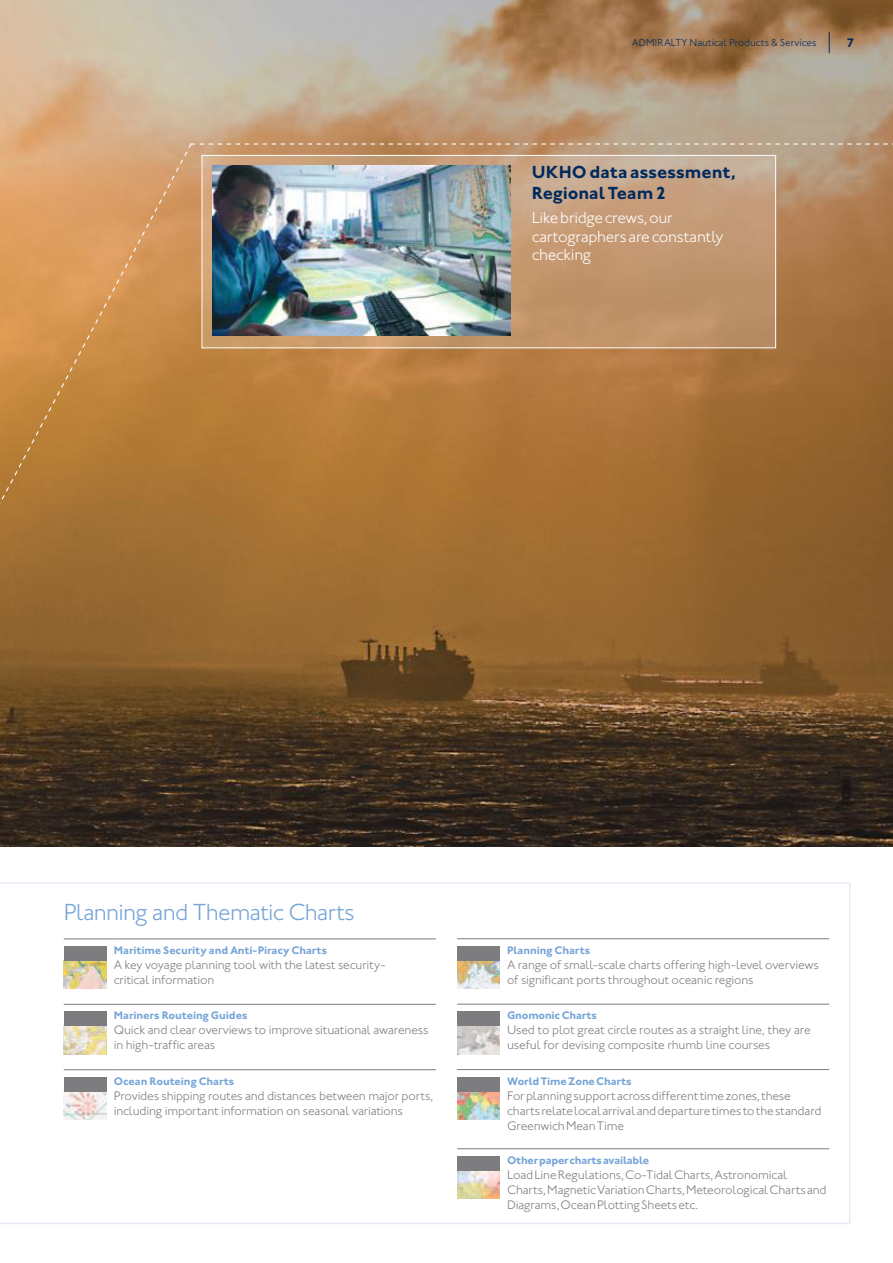
<style>
.page{position:relative;width:893px;height:1263px;background:#fff}
.page>*{position:absolute;margin:0;border:0;box-sizing:border-box;transform-origin:0 0}
.t1{font:300 24px "Johnston ITC Std";letter-spacing:-.03em;color:#75a4d7}
.t2{font:700 18px/20.7px "Johnston ITC Std";color:#002a5f}
.t3{font:300 16.5px/18.8px "Johnston ITC Std";letter-spacing:-.02em;color:#fff}
.t4{font:300 12.75px/15px "Johnston ITC Std";letter-spacing:-.015em;color:#7d7c7e}
.t5{font:700 12.75px "Johnston ITC Std";color:#002a5f}
.t6{font:700 11.25px "Johnston ITC Std";letter-spacing:-.01em;color:#75a4d7}
.t7{font:300 10.5px "Johnston ITC Std";letter-spacing:-.005em;color:#002a5f}
</style>
<div class="page">
<img style="left:0;top:0;width:893px;height:846px">
<svg style="left:829px;top:32px;width:1px;height:21px"></svg>
<svg style="left:0;top:882px;width:850px;height:342px"></svg>
<svg style="left:193px;top:143px;width:700px;height:2px"></svg>
<svg style="left:0;top:142px;width:193px;height:463px;background:#c18849"></svg>
<hr style="left:64px;top:938px;width:50px;height:1px;background:#7d7c7e">
<hr style="left:114px;top:938px;width:322px;height:1px;background:#7d7c7e">
<img style="left:64px;top:960px;width:42px;height:29px">
<div style="left:64px;top:946px;width:42px;height:14px;background:#7d7c7e"></div>
<hr style="left:64px;top:1004px;width:50px;height:1px;background:#7d7c7e">
<hr style="left:114px;top:1004px;width:322px;height:1px;background:#7d7c7e">
<img style="left:64px;top:1026px;width:42px;height:28px">
<div style="left:64px;top:1012px;width:42px;height:14px;background:#7d7c7e"></div>
<hr style="left:64px;top:1069px;width:50px;height:1px;background:#7d7c7e">
<hr style="left:114px;top:1069px;width:322px;height:1px;background:#7d7c7e">
<img style="left:64px;top:1091px;width:42px;height:29px">
<div style="left:64px;top:1077px;width:42px;height:14px;background:#7d7c7e"></div>
<hr style="left:457px;top:938px;width:50px;height:1px;background:#7d7c7e">
<hr style="left:507px;top:938px;width:322px;height:1px;background:#7d7c7e">
<img style="left:457px;top:960px;width:43px;height:29px">
<div style="left:457px;top:946px;width:43px;height:14px;background:#7d7c7e"></div>
<hr style="left:457px;top:1004px;width:50px;height:1px;background:#7d7c7e">
<hr style="left:507px;top:1004px;width:322px;height:1px;background:#7d7c7e">
<img style="left:457px;top:1026px;width:43px;height:28px">
<div style="left:457px;top:1012px;width:43px;height:14px;background:#7d7c7e"></div>
<hr style="left:457px;top:1069px;width:50px;height:1px;background:#7d7c7e">
<hr style="left:507px;top:1069px;width:322px;height:1px;background:#7d7c7e">
<img style="left:457px;top:1091px;width:43px;height:28px">
<div style="left:457px;top:1077px;width:43px;height:14px;background:#7d7c7e"></div>
<hr style="left:457px;top:1148px;width:50px;height:1px;background:#7d7c7e">
<hr style="left:507px;top:1148px;width:322px;height:1px;background:#7d7c7e">
<img style="left:457px;top:1170px;width:43px;height:29px">
<div style="left:457px;top:1156px;width:43px;height:14px;background:#7d7c7e"></div>
<svg style="left:204px;top:157px;width:570px;height:189px;background:#c19976"></svg>
<div style="left:202px;top:155px;width:574px;height:193px;border:1px solid #fff"></div>
<img style="left:213px;top:166px;width:297px;height:170px">
<p class="t7" style="left:632px;top:36px;width:186px">Admiralty Nautical Products &amp; Services</p>
<p class="t5" style="left:847px;top:35px;width:9px">7</p>
<h2 class="t2" style="left:532px;top:161px;width:206px">UKHO data assessment,<br>Regional Team 2</h2>
<p class="t3" style="left:532px;top:208px;width:193px">Like bridge crews, our cartographers are constantly checking</p>
<h1 class="t1" style="left:64px;top:898px;width:292px">Planning and Thematic Charts</h1>
<p class="t6" style="left:114px;top:943px;width:215px">Maritime Security and Anti-Piracy Charts</p>
<p class="t4" style="left:114px;top:957px;width:273px">A key voyage planning tool with the latest security&shy;critical information</p>
<p class="t6" style="left:114px;top:1009px;width:135px">Mariners Routeing Guides</p>
<p class="t4" style="left:114px;top:1023px;width:316px">Quick and clear overviews to improve situational awareness in high-traffic areas</p>
<p class="t6" style="left:114px;top:1074px;width:122px">Ocean Routeing Charts</p>
<p class="t4" style="left:114px;top:1088px;width:321px">Provides shipping routes and distances between major ports, including important information on seasonal variations</p>
<p class="t6" style="left:507px;top:943px;width:85px">Planning Charts</p>
<p class="t4" style="left:507px;top:957px;width:313px">A range of small-scale charts offering high-level overviews of significant ports throughout oceanic regions</p>
<p class="t6" style="left:507px;top:1009px;width:91px">Gnomonic Charts</p>
<p class="t4" style="left:507px;top:1022px;width:305px">Used to plot great circle routes as a straight line, they are useful for devising composite rhumb line courses</p>
<p class="t6" style="left:507px;top:1074px;width:126px">World Time Zone Charts</p>
<p class="t4" style="left:507px;top:1088px;width:316px">For planning support across different time zones, these charts relate local arrival and departure times to the standard<br>Greenwich Mean Time</p>
<p class="t6" style="left:507px;top:1153px;width:144px">Other paper charts available</p>
<p class="t4" style="left:507px;top:1167px;width:321px">Load Line Regulations, Co-Tidal Charts, Astronomical<br>Charts, Magnetic Variation Charts, Meteorological Charts and<br>Diagrams, Ocean Plotting Sheets etc.</p>
</div>
